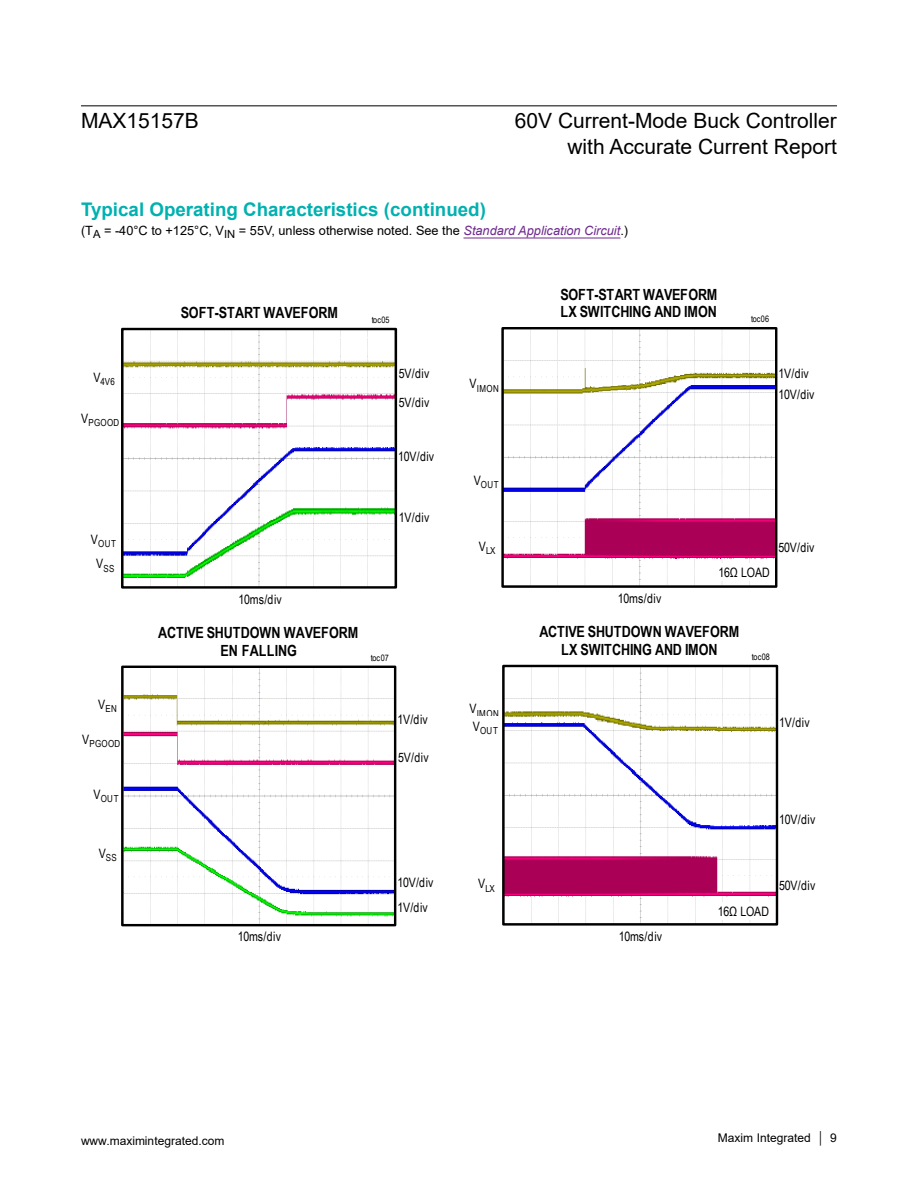
<style>
.page{position:relative;width:918px;height:1188px;background:#fff}
.page>*{position:absolute;margin:0;border:0;box-sizing:border-box;transform-origin:0 0}
.t1{font:21px/25.2px "Arial";color:#000;text-align:right}
.t2{font:700 18.75px "Arial";color:#00b1b0}
.t3{font:700 15.45px/17.9px "Arial Narrow";letter-spacing:-.015em;color:#000;text-align:center}
.t4{font:12.9px/28.3px "Arial Narrow";letter-spacing:.005em;color:#000}
.t5{font:12.75px "Arial";color:#000}
.t6{font:12px "Arial";color:#000}
.t7{font:9.75px/17.7px "Arial Narrow";letter-spacing:.03em;color:#000;text-align:center}
.t8{font:8.85px "Arial Narrow";color:#000}
.s1{font-style:italic;color:#6e2a8d}
</style>
<div class="page">
<hr style="left:464px;top:238px;width:156px;height:1px;background:#6e2a8d">
<img style="left:124px;top:331px;width:270px;height:255px">
<div style="left:121px;top:328px;width:276px;height:261px;border:2px solid #000"></div>
<img style="left:124px;top:669px;width:269px;height:254px">
<div style="left:121px;top:666px;width:275px;height:260px;border:2px solid #000"></div>
<img style="left:504px;top:330px;width:270px;height:255px">
<div style="left:501px;top:327px;width:276px;height:261px;border:2px solid #000"></div>
<div style="left:718px;top:564px;width:53px;height:17px;background:#fff"></div>
<img style="left:505px;top:668px;width:270px;height:255px">
<div style="left:502px;top:665px;width:276px;height:261px;border:2px solid #000"></div>
<div style="left:717px;top:902px;width:53px;height:17px;background:#fff"></div>
<hr style="left:81px;top:105px;width:756px;height:1px;background:#000">
<h1 class="t1" style="left:81px;top:108px;width:119px">MAX15157B</h1>
<h1 class="t1" style="left:515px;top:108px;width:324px">60V Current-Mode Buck Controller with Accurate Current Report</h1>
<h2 class="t2" style="left:81px;top:196px;width:406px">Typical Operating Characteristics (continued)</h2>
<p class="t5" style="left:81px;top:222px;width:549px">(T<sub>A</sub> = -40°C to +125°C, V<sub>IN</sub> = 55V, unless otherwise noted. See the <span class="s1">Standard Application Circuit</span>.)</p>
<p class="t7" style="left:93px;top:373px;width:23px"><sup>V</sup>4V6</p>
<p class="t7" style="left:81px;top:413px;width:40px"><sup>V</sup>PGOOD</p>
<p class="t7" style="left:91px;top:535px;width:27px"><sup>V</sup>OUT</p>
<p class="t7" style="left:96px;top:559px;width:20px"><sup>V</sup>SS</p>
<p class="t7" style="left:98px;top:700px;width:20px"><sup>V</sup>EN</p>
<p class="t7" style="left:82px;top:735px;width:40px"><sup>V</sup>PGOOD</p>
<p class="t7" style="left:93px;top:790px;width:27px"><sup>V</sup>OUT</p>
<p class="t7" style="left:99px;top:848px;width:20px"><sup>V</sup>SS</p>
<p class="t3" style="left:181px;top:303px;width:159px">SOFT-START WAVEFORM</p>
<p class="t8" style="left:372px;top:313px;width:19px">toc05</p>
<p class="t4" style="left:399px;top:359px;width:32px">5V/div<br>5V/div</p>
<p class="t4" style="left:398px;top:442px;width:38px">10V/div</p>
<p class="t4" style="left:399px;top:503px;width:32px">1V/div</p>
<p class="t4" style="left:238px;top:584px;width:45px">10ms/div</p>
<p class="t3" style="left:158px;top:623px;width:201px">ACTIVE SHUTDOWN WAVEFORM<br>EN FALLING</p>
<p class="t8" style="left:371px;top:651px;width:19px">toc07</p>
<p class="t4" style="left:397px;top:705px;width:32px">1V/div</p>
<p class="t4" style="left:398px;top:742px;width:32px">5V/div</p>
<p class="t7" style="left:470px;top:379px;width:31px"><sup>V</sup>IMON</p>
<p class="t7" style="left:474px;top:475px;width:27px"><sup>V</sup>OUT</p>
<p class="t7" style="left:479px;top:541px;width:18px"><sup>V</sup>LX</p>
<p class="t7" style="left:470px;top:704px;width:31px"><sup>V</sup>IMON<br><sup>V</sup>OUT</p>
<p class="t4" style="left:238px;top:922px;width:45px">10ms/div</p>
<p class="t4" style="left:397px;top:870px;width:38px;line-height:25px">10V/div<br>1V/div</p>
<p class="t7" style="left:478px;top:879px;width:18px"><sup>V</sup>LX</p>
<p class="t3" style="left:560px;top:284px;width:159px;text-align:left">SOFT-START WAVEFORM<br>LX SWITCHING AND IMON</p>
<p class="t8" style="left:751px;top:312px;width:19px">toc06</p>
<p class="t4" style="left:779px;top:362px;width:38px;line-height:21px">1V/div<br>10V/div</p>
<p class="t4" style="left:618px;top:584px;width:45px">10ms/div</p>
<p class="t4" style="left:719px;top:558px;width:53px">16Ω LOAD</p>
<p class="t3" style="left:539px;top:622px;width:201px">ACTIVE SHUTDOWN WAVEFORM<br>LX SWITCHING AND IMON</p>
<p class="t8" style="left:752px;top:650px;width:19px">toc08</p>
<p class="t4" style="left:779px;top:533px;width:38px">50V/div</p>
<p class="t4" style="left:779px;top:708px;width:32px">1V/div</p>
<p class="t4" style="left:619px;top:921px;width:45px">10ms/div</p>
<p class="t4" style="left:779px;top:805px;width:38px">10V/div</p>
<p class="t4" style="left:718px;top:896px;width:53px">16Ω LOAD</p>
<p class="t4" style="left:779px;top:870px;width:38px">50V/div</p>
<p class="t6" style="left:81px;top:1132px;width:145px">www.maximintegrated.com</p>
<p class="t6" style="left:718px;top:1129px;width:121px">Maxim Integrated │ 9</p>
</div>
